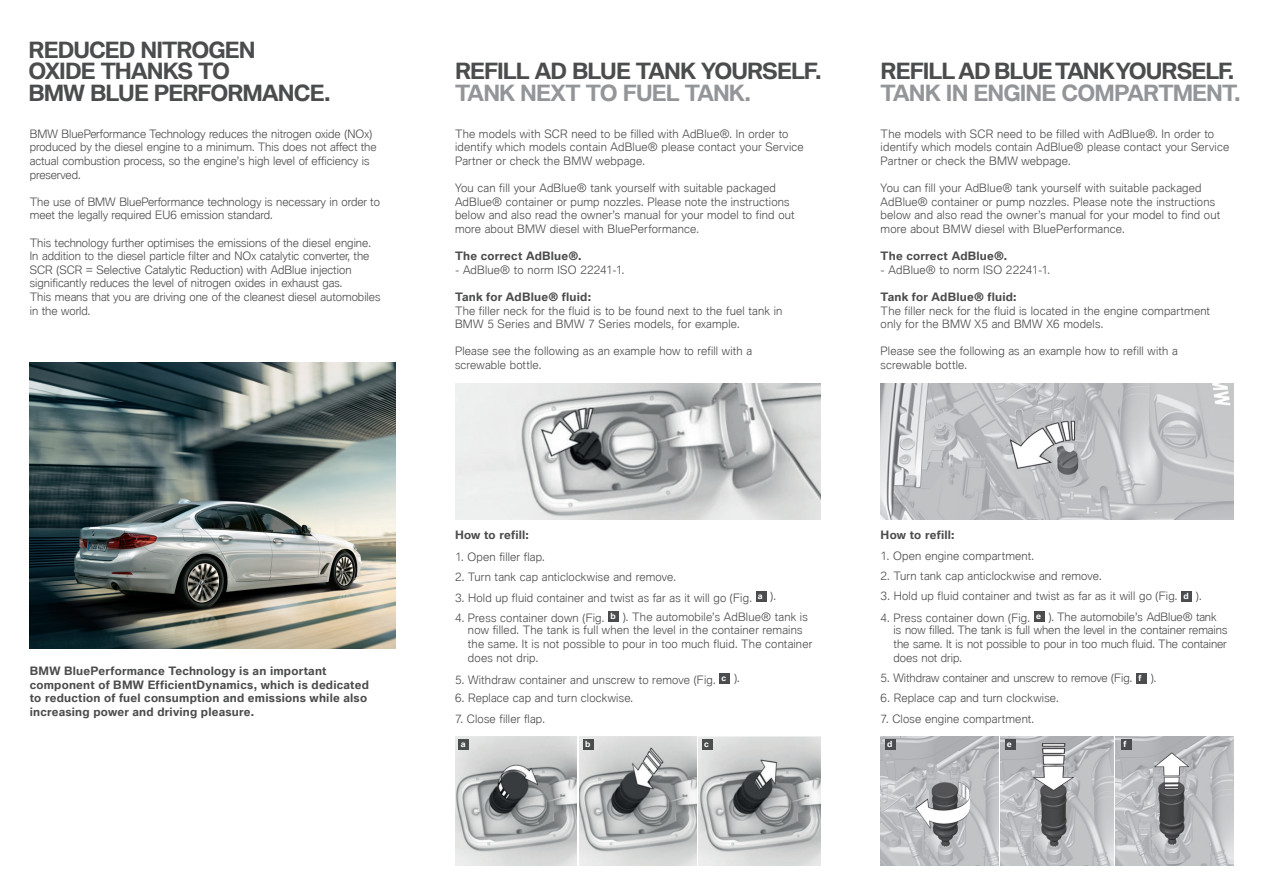
<style>
.page{position:relative;width:1263px;height:893px;background:#fff}
.page>*{position:absolute;margin:0;border:0;box-sizing:border-box;transform-origin:0 0}
.t1{font:700 21.75px/21.8px "BMW Type Global Pro";letter-spacing:-.045em;color:#4b4c4d}
.t2{font:700 21.75px "BMW Type Global Pro";letter-spacing:-.04em;color:#939598}
.t3{font:300 11.25px/13.6px "BMW Type Global Pro";letter-spacing:.015em;color:#4b4c4d}
.t4{font:700 11.25px/13.6px "BMW Type Global Pro";letter-spacing:.02em;color:#4b4c4d}
.t5{font:700 8.25px "BMW Type Global Pro";color:#fff}
.s1{font-weight:700;font-size:8.25px;color:#fff}
</style>
<div class="page">
<img style="left:881px;top:383px;width:352px;height:137px">
<img style="left:881px;top:737px;width:117px;height:129px">
<img style="left:1116px;top:737px;width:117px;height:129px">
<img style="left:1000px;top:737px;width:114px;height:129px">
<img style="left:455px;top:383px;width:366px;height:137px">
<img style="left:455px;top:737px;width:122px;height:129px">
<img style="left:579px;top:736px;width:118px;height:130px">
<img style="left:699px;top:736px;width:122px;height:130px">
<div style="left:755px;top:591px;width:11px;height:11px;background:#4b4c4d"></div>
<div style="left:608px;top:611px;width:11px;height:11px;background:#4b4c4d"></div>
<div style="left:719px;top:672px;width:11px;height:11px;background:#4b4c4d"></div>
<div style="left:1181px;top:591px;width:11px;height:11px;background:#4b4c4d"></div>
<div style="left:1034px;top:611px;width:11px;height:11px;background:#4b4c4d"></div>
<div style="left:1136px;top:672px;width:11px;height:11px;background:#4b4c4d"></div>
<div style="left:458px;top:739px;width:11px;height:11px;background:#4b4c4d"></div>
<div style="left:583px;top:739px;width:11px;height:11px;background:#4b4c4d"></div>
<div style="left:702px;top:739px;width:11px;height:11px;background:#4b4c4d"></div>
<div style="left:885px;top:739px;width:11px;height:11px;background:#4b4c4d"></div>
<div style="left:1005px;top:739px;width:11px;height:11px;background:#4b4c4d"></div>
<div style="left:1121px;top:739px;width:11px;height:11px;background:#4b4c4d"></div>
<img style="left:30px;top:362px;width:365px;height:286px">
<h1 class="t1" style="left:28px;top:39px;width:304px">REDUCED NITROGEN<br>OXIDE THANKS TO<br>BMW BLUE PERFORMANCE.</h1>
<p class="t3" style="left:30px;top:127px;width:348px">BMW BluePerformance Technology reduces the nitrogen oxide (NOx) produced by the diesel engine to a minimum. This does not affect the actual combustion process, so the engine’s high level of efficiency is preserved.</p>
<p class="t3" style="left:30px;top:196px;width:352px">The use of BMW BluePerformance technology is necessary in order to meet the legally required EU6 emission standard.</p>
<p class="t3" style="left:30px;top:236px;width:352px">This technology further optimises the emissions of the diesel engine.<br>In addition to the diesel particle filter and NOx catalytic converter, the SCR (SCR = Selective Catalytic Reduction) with AdBlue injection significantly reduces the level of nitrogen oxides in exhaust gas.<br>This means that you are driving one of the cleanest diesel automobiles in the world.</p>
<p class="t4" style="left:30px;top:664px;width:341px">BMW BluePerformance Technology is an important component of BMW EfficientDynamics, which is dedicated to reduction of fuel consumption and emissions while also increasing power and driving pleasure.</p>
<h1 class="t1" style="left:455px;top:61px;width:368px">REFILL AD BLUE TANK YOURSELF.</h1>
<h1 class="t2" style="left:455px;top:81px;width:297px">TANK NEXT TO FUEL TANK.</h1>
<p class="t3" style="left:455px;top:127px;width:350px">The models with SCR need to be filled with AdBlue®. In order to identify which models contain AdBlue® please contact your Service<br>Partner or check the BMW webpage.</p>
<p class="t3" style="left:455px;top:182px;width:341px">You can fill your AdBlue® tank yourself with suitable packaged AdBlue® container or pump nozzles. Please note the instructions below and also read the owner’s manual for your model to find out more about BMW diesel with BluePerformance.</p>
<p class="t4" style="left:455px;top:249px;width:128px">The correct AdBlue®.</p>
<p class="t3" style="left:455px;top:264px;width:171px">- AdBlue® to norm ISO 22241-1.</p>
<p class="t4" style="left:455px;top:290px;width:138px">Tank for AdBlue® fluid:</p>
<p class="t3" style="left:455px;top:304px;width:329px">The filler neck for the fluid is to be found next to the fuel tank in<br>BMW 5 Series and BMW 7 Series models, for example.</p>
<p class="t3" style="left:455px;top:345px;width:299px">Please see the following as an example how to refill with a screwable bottle.</p>
<h1 class="t1" style="left:881px;top:61px;width:355px">REFILL AD BLUE TANK YOURSELF.</h1>
<h1 class="t2" style="left:881px;top:81px;width:362px">TANK IN ENGINE COMPARTMENT.</h1>
<p class="t3" style="left:881px;top:128px;width:350px">The models with SCR need to be filled with AdBlue®. In order to identify which models contain AdBlue® please contact your Service<br>Partner or check the BMW webpage.</p>
<p class="t3" style="left:881px;top:182px;width:341px">You can fill your AdBlue® tank yourself with suitable packaged AdBlue® container or pump nozzles. Please note the instructions below and also read the owner’s manual for your model to find out more about BMW diesel with BluePerformance.</p>
<p class="t4" style="left:881px;top:249px;width:128px">The correct AdBlue®.</p>
<p class="t3" style="left:881px;top:264px;width:171px">- AdBlue® to norm ISO 22241-1.</p>
<p class="t4" style="left:881px;top:290px;width:138px">Tank for AdBlue® fluid:</p>
<p class="t3" style="left:881px;top:304px;width:331px">The filler neck for the fluid is located in the engine compartment only for the BMW X5 and BMW X6 models.</p>
<p class="t3" style="left:881px;top:345px;width:299px">Please see the following as an example how to refill with a screwable bottle.</p>
<p class="t4" style="left:455px;top:528px;width:75px">How to refill:</p>
<p class="t3" style="left:455px;top:551px;width:91px">1. Open filler flap.</p>
<p class="t3" style="left:455px;top:571px;width:223px">2. Turn tank cap anticlockwise and remove.</p>
<p class="t3" style="left:455px;top:592px;width:322px">3. Hold up fluid container and twist as far as it will go (Fig. <sup>a</sup> ).</p>
<p class="t3" style="left:468px;top:610px;width:346px;text-indent:-13px">4. Press container down (Fig. <span class="s1">b</span> ). The automobile’s AdBlue® tank is now filled. The tank is full when the level in the container remains the same. It is not possible to pour in too much fluid. The container does not drip.</p>
<p class="t3" style="left:455px;top:673px;width:286px">5. Withdraw container and unscrew to remove (Fig. <sup>c</sup> ).</p>
<p class="t3" style="left:455px;top:692px;width:180px">6. Replace cap and turn clockwise.</p>
<p class="t3" style="left:455px;top:713px;width:91px">7. Close filler flap.</p>
<p class="t4" style="left:881px;top:528px;width:75px">How to refill:</p>
<p class="t3" style="left:881px;top:549px;width:155px">1. Open engine compartment.</p>
<p class="t3" style="left:881px;top:570px;width:223px">2. Turn tank cap anticlockwise and remove.</p>
<p class="t3" style="left:881px;top:590px;width:322px">3. Hold up fluid container and twist as far as it will go (Fig. <span class="s1">d</span> ).</p>
<p class="t3" style="left:893px;top:610px;width:335px;text-indent:-13px">4. Press container down (Fig. <span class="s1">e</span> ). The automobile’s AdBlue® tank<br>is now filled. The tank is full when the level in the container remains the same. It is not possible to pour in too much fluid. The container does not drip.</p>
<p class="t3" style="left:881px;top:672px;width:277px">5. Withdraw container and unscrew to remove (Fig. <span class="s1">f</span> ).</p>
<p class="t3" style="left:881px;top:692px;width:180px">6. Replace cap and turn clockwise.</p>
<p class="t3" style="left:881px;top:713px;width:155px">7. Close engine compartment.</p>
<p class="t5" style="left:461px;top:740px;width:6px">a</p>
<p class="t5" style="left:585px;top:740px;width:7px">b</p>
<p class="t5" style="left:704px;top:740px;width:6px">c</p>
<p class="t5" style="left:887px;top:740px;width:7px">d</p>
<p class="t5" style="left:1007px;top:740px;width:6px">e</p>
<p class="t5" style="left:1123px;top:740px;width:4px">f</p>
</div>
